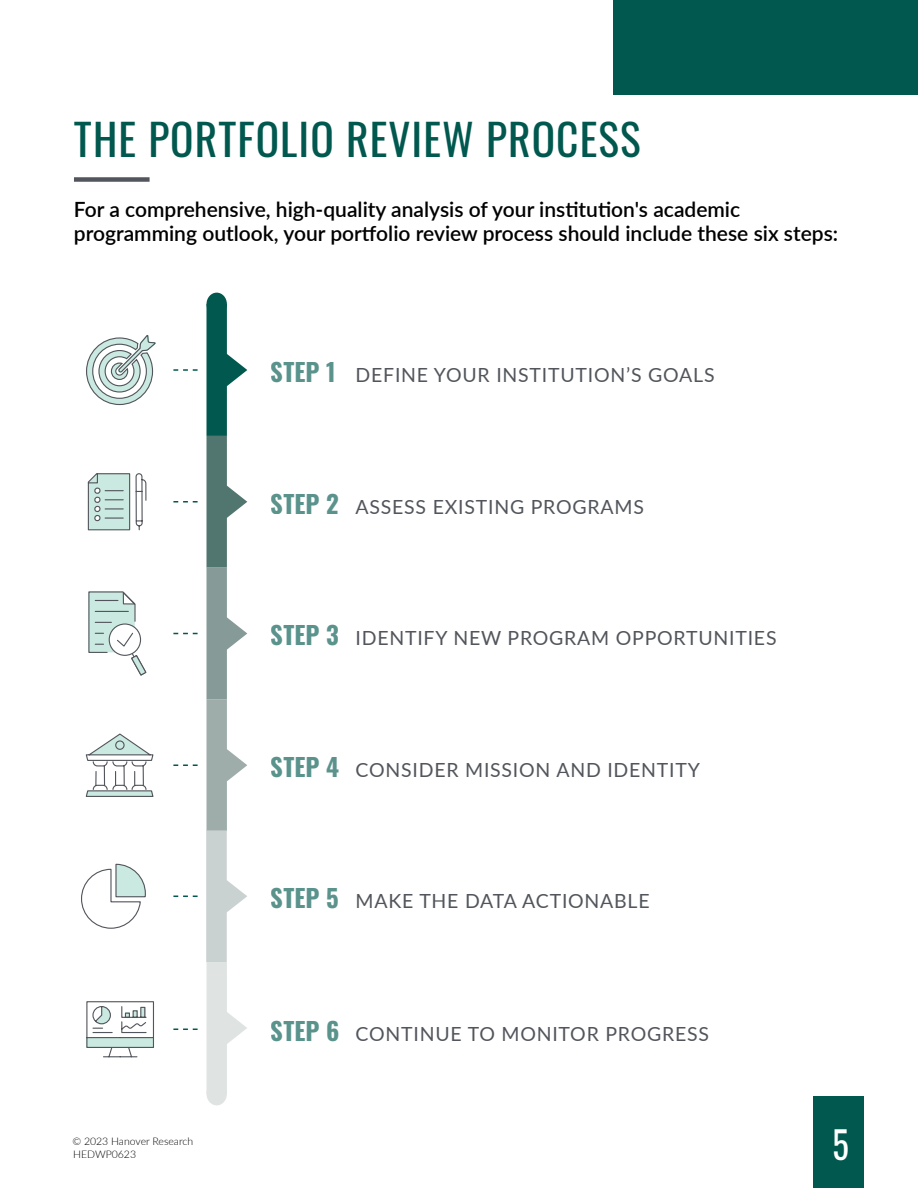
<style>
.page{position:relative;width:918px;height:1188px;background:#fff}
.page>*{position:absolute;margin:0;border:0;box-sizing:border-box;transform-origin:0 0}
.t1{font:43.5px "Oswald";letter-spacing:.025em;color:#00584e}
.t2{font:37.95px "Oswald";color:#fff;scale:.91 1}
.t3{font:600 21px/24px "Lato";color:#000}
.t4{font:19.5px "Lato";letter-spacing:.04em;color:#52555b}
.t5{font:300 10.5px/13.4px "Lato";color:#000}
.s1{font-family:"Oswald";font-weight:700;font-size:24.75px;color:#00584e}
</style>
<div class="page">
<div style="left:814px;top:1097px;width:50px;height:91px;background:#00584e"></div>
<div style="left:613px;top:0;width:305px;height:95px;background:#00584e"></div>
<div style="left:74px;top:177px;width:76px;height:5px;background:#52555b"></div>
<svg style="left:86px;top:1001px;width:68px;height:57px"></svg>
<div style="left:207px;top:1082px;width:20px;height:23px;background:#dfe4e3;border-radius:50%"></div>
<svg style="left:173px;top:1029px;width:25px;height:1px"></svg>
<svg style="left:85px;top:733px;width:69px;height:64px"></svg>
<svg style="left:173px;top:764px;width:25px;height:2px"></svg>
<svg style="left:87px;top:473px;width:60px;height:58px"></svg>
<svg style="left:173px;top:501px;width:25px;height:2px"></svg>
<svg style="left:86px;top:335px;width:70px;height:71px"></svg>
<div style="left:207px;top:293px;width:20px;height:23px;background:#00584e;border-radius:50%"></div>
<svg style="left:173px;top:369px;width:25px;height:2px"></svg>
<svg style="left:173px;top:633px;width:25px;height:1px"></svg>
<svg style="left:88px;top:591px;width:59px;height:85px"></svg>
<svg style="left:206px;top:304px;width:41px;height:790px"></svg>
<svg style="left:173px;top:896px;width:25px;height:1px"></svg>
<svg style="left:81px;top:863px;width:65px;height:66px"></svg>
<h1 class="t1" style="left:74px;top:100px;width:568px">THE PORTFOLIO REVIEW PROCESS</h1>
<p class="t3" style="left:74px;top:197px;width:766px">For a comprehensive, high-quality analysis of your institution's academic programming outlook, your portfolio review process should include these six steps:</p>
<p class="t4" style="left:271px;top:361px;width:445px"><span class="s1">STEP 1</span> DEFINE YOUR INSTITUTION’S GOALS</p>
<p class="t4" style="left:271px;top:492px;width:375px"><span class="s1">STEP 2</span> ASSESS EXISTING PROGRAMS</p>
<p class="t4" style="left:271px;top:624px;width:507px"><span class="s1">STEP 3</span> IDENTIFY NEW PROGRAM OPPORTUNITIES</p>
<p class="t4" style="left:271px;top:756px;width:431px"><span class="s1">STEP 4</span> CONSIDER MISSION AND IDENTITY</p>
<p class="t4" style="left:271px;top:887px;width:380px"><span class="s1">STEP 5</span> MAKE THE DATA ACTIONABLE</p>
<p class="t5" style="left:72px;top:1134px;width:122px">© 2023 Hanover Research<br>HEDWP0623</p>
<p class="t4" style="left:271px;top:1020px;width:440px"><span class="s1">STEP 6</span> CONTINUE TO MONITOR PROGRESS</p>
<h2 class="t2" style="left:833px;top:1111px;width:20px">5</h2>
</div>
